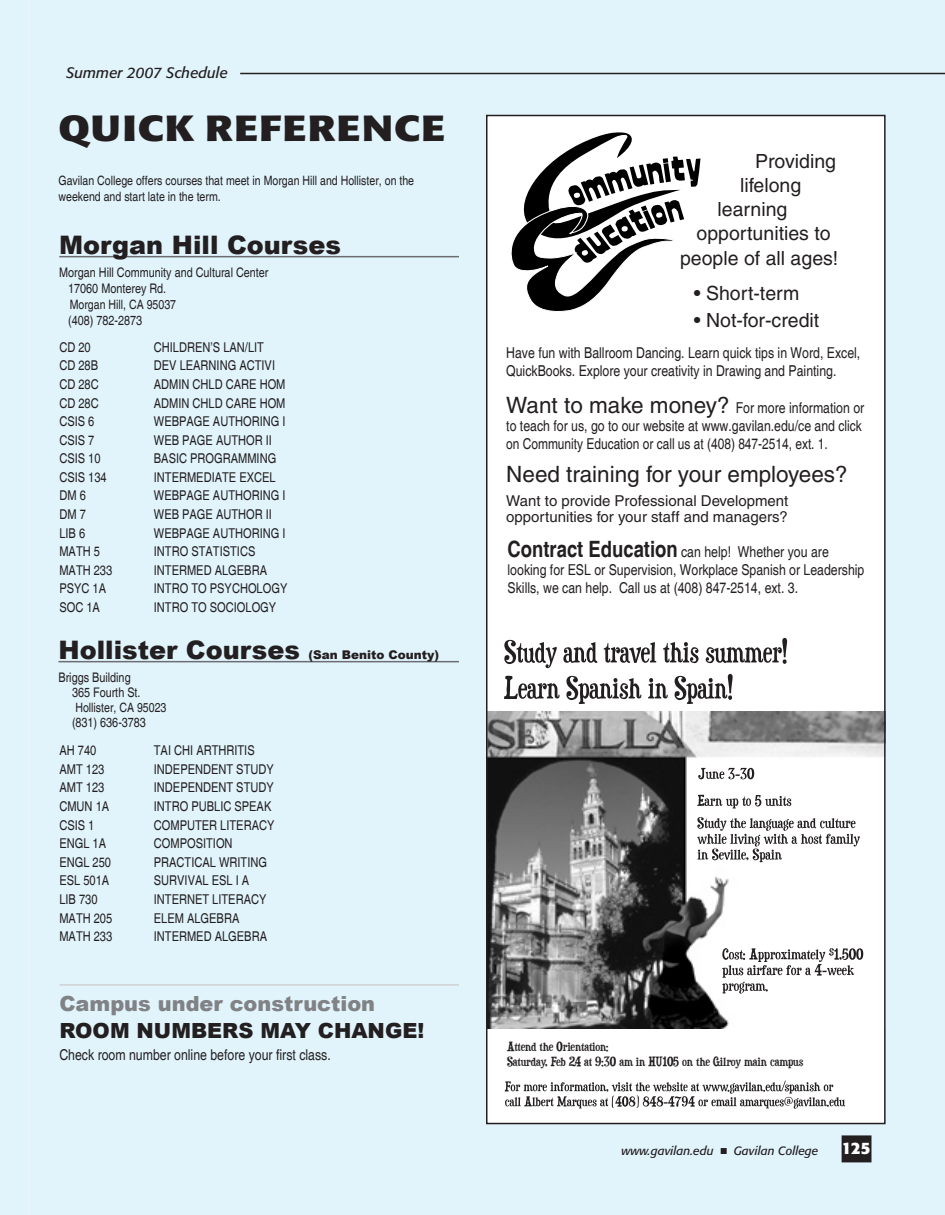
<style>
.page{position:relative;width:945px;height:1215px;background:#fff}
.page>*{position:absolute;margin:0;border:0;box-sizing:border-box;transform-origin:0 0}
.t1{font:700 36px "Formata";color:#231f20;scale:1.2 1}
.t2{font:900 25.5px "Arial";color:#231f20}
.t3{font:22.5px "Helvetica";color:#231f20}
.t4{font:900 20.85px "Arial";color:#808285}
.t5{font:900 20.85px "Arial";color:#231f20}
.t6{font:19.5px "Helvetica";color:#231f20}
.t7{font:700 16.5px "Formata";color:#fff}
.t8{font:condensed 15px/18px "Helvetica";color:#231f20}
.t9{font:15px/16.5px "Helvetica";color:#231f20}
.t10{font:italic 15px "Formata";color:#231f20}
.t11{font:condensed 13.5px "Helvetica";color:#231f20}
.t12{font:condensed 13.2px/15px "Helvetica";color:#231f20}
.t13{font:condensed 12.9px/15.8px "Helvetica";color:#231f20}
.t14{font:12.9px/15.8px "Duality";color:#231f20}
.t15{font:900 12px "Arial";color:#231f20}
.t16{font:italic 12px "Formata";color:#231f20}
.s1{font-size:25.5px}
.s2{font-stretch:normal;font-size:22.5px}
.s3{font-weight:700;font-size:22.5px}
</style>
<div class="page">
<div style="left:28px;top:0;width:917px;height:1215px;background:#e1f4fc"></div>
<div style="left:843px;top:1137px;width:27px;height:24px;background:#231f20"></div>
<div style="left:842px;top:1135px;width:30px;height:27px;border:3px solid #231f20"></div>
<div style="left:0;top:0;width:28px;height:1215px;background:#e1f4fc"></div>
<svg style="left:721px;top:1148px;width:6px;height:6px"></svg>
<hr style="left:240px;top:73px;width:705px;height:1px;background:#231f20">
<div style="left:487px;top:116px;width:398px;height:1008px;background:#fff"></div>
<hr style="left:58px;top:661px;width:401px;height:1px;background:#6c6d70">
<hr style="left:59px;top:256px;width:400px;height:1px;background:#6c6d70">
<svg style="left:511px;top:132px;width:190px;height:180px"></svg>
<hr style="left:59px;top:984px;width:400px;height:2px;background:#d1d2d4">
<img style="left:489px;top:712px;width:394px;height:317px">
<div style="left:486px;top:115px;width:400px;height:1009px;border:2px solid #231f20"></div>
<svg style="left:722px;top:948px;width:141px;height:46px"></svg>
<svg style="left:505px;top:1081px;width:340px;height:28px"></svg>
<svg style="left:697px;top:795px;width:94px;height:14px"></svg>
<svg style="left:697px;top:817px;width:163px;height:45px"></svg>
<svg style="left:698px;top:768px;width:56px;height:11px"></svg>
<svg style="left:504px;top:638px;width:283px;height:30px"></svg>
<svg style="left:504px;top:674px;width:229px;height:30px"></svg>
<p class="t10" style="left:66px;top:64px;width:163px">Summer 2007 Schedule</p>
<h1 class="t1" style="left:58px;top:106px;width:48px">QUIC</h1>
<h1 class="t1" style="left:165px;top:106px;width:57px">K REFERENCE</h1>
<p class="t13" style="left:58px;top:173px;width:357px">Gavilan College offers courses that meet in Morgan Hill and Hollister, on the weekend and start late in the term.</p>
<h2 class="t2" style="left:59px;top:226px;width:283px">Morgan Hill Courses</h2>
<p class="t12" style="left:68px;top:265px;width:202px;line-height:15.8px;text-indent:-9px">Morgan Hill Community and Cultural Center<br>17060 Monterey Rd.</p>
<p class="t13" style="left:70px;top:297px;width:108px">Morgan Hill, CA 95037</p>
<p class="t12" style="left:68px;top:313px;width:76px">(408) 782-2873</p>
<p class="t11" style="left:59px;top:339px;width:33px">CD 20</p>
<p class="t11" style="left:154px;top:339px;width:112px">CHILDREN’S LAN/LIT</p>
<p class="t11" style="left:59px;top:358px;width:40px">CD 28B</p>
<p class="t11" style="left:154px;top:358px;width:123px">DEV LEARNING ACTIVI</p>
<p class="t11" style="left:59px;top:376px;width:41px">CD 28C</p>
<p class="t11" style="left:154px;top:376px;width:133px">ADMIN CHLD CARE HOM</p>
<p class="t11" style="left:59px;top:395px;width:41px">CD 28C</p>
<p class="t11" style="left:154px;top:395px;width:133px">ADMIN CHLD CARE HOM</p>
<p class="t11" style="left:59px;top:413px;width:37px">CSIS 6</p>
<p class="t11" style="left:154px;top:413px;width:133px">WEBPAGE AUTHORING I</p>
<p class="t11" style="left:59px;top:432px;width:37px">CSIS 7</p>
<p class="t11" style="left:154px;top:432px;width:120px">WEB PAGE AUTHOR II</p>
<p class="t11" style="left:59px;top:451px;width:43px">CSIS 10</p>
<p class="t11" style="left:154px;top:451px;width:124px">BASIC PROGRAMMING</p>
<p class="t11" style="left:59px;top:469px;width:49px">CSIS 134</p>
<p class="t11" style="left:154px;top:469px;width:123px">INTERMEDIATE EXCEL</p>
<p class="t11" style="left:59px;top:488px;width:28px">DM 6</p>
<p class="t11" style="left:154px;top:488px;width:133px">WEBPAGE AUTHORING I</p>
<p class="t11" style="left:59px;top:506px;width:28px">DM 7</p>
<p class="t11" style="left:154px;top:506px;width:120px">WEB PAGE AUTHOR II</p>
<p class="t11" style="left:59px;top:525px;width:27px">LIB 6</p>
<p class="t11" style="left:154px;top:525px;width:133px">WEBPAGE AUTHORING I</p>
<p class="t11" style="left:59px;top:544px;width:42px">MATH 5</p>
<p class="t11" style="left:154px;top:544px;width:103px">INTRO STATISTICS</p>
<p class="t11" style="left:59px;top:562px;width:54px">MATH 233</p>
<p class="t11" style="left:154px;top:562px;width:115px">INTERMED ALGEBRA</p>
<p class="t11" style="left:59px;top:581px;width:48px">PSYC 1A</p>
<p class="t11" style="left:154px;top:581px;width:135px">INTRO TO PSYCHOLOGY</p>
<p class="t11" style="left:59px;top:599px;width:42px">SOC 1A</p>
<p class="t11" style="left:154px;top:599px;width:124px">INTRO TO SOCIOLOGY</p>
<p class="t15" style="left:58px;top:646px;width:382px"><span class="s1">Hollister Courses</span> (San Benito County)</p>
<p class="t12" style="left:72px;top:670px;width:70px;text-indent:-14px">Briggs Building<br>365 Fourth St.</p>
<p class="t13" style="left:75px;top:699px;width:93px">Hollister, CA 95023</p>
<p class="t12" style="left:72px;top:715px;width:76px">(831) 636-3783</p>
<p class="t11" style="left:59px;top:743px;width:38px">AH 740</p>
<p class="t11" style="left:154px;top:743px;width:102px">TAI CHI ARTHRITIS</p>
<p class="t11" style="left:59px;top:761px;width:46px">AMT 123</p>
<p class="t11" style="left:154px;top:761px;width:121px">INDEPENDENT STUDY</p>
<p class="t11" style="left:59px;top:780px;width:46px">AMT 123</p>
<p class="t11" style="left:154px;top:780px;width:121px">INDEPENDENT STUDY</p>
<p class="t11" style="left:59px;top:798px;width:51px">CMUN 1A</p>
<p class="t11" style="left:154px;top:798px;width:119px">INTRO PUBLIC SPEAK</p>
<p class="t11" style="left:59px;top:817px;width:37px">CSIS 1</p>
<p class="t11" style="left:154px;top:817px;width:122px">COMPUTER LITERACY</p>
<p class="t11" style="left:59px;top:836px;width:48px">ENGL 1A</p>
<p class="t11" style="left:154px;top:836px;width:80px">COMPOSITION</p>
<p class="t11" style="left:59px;top:854px;width:53px">ENGL 250</p>
<p class="t11" style="left:154px;top:854px;width:115px">PRACTICAL WRITING</p>
<p class="t11" style="left:59px;top:873px;width:51px">ESL 501A</p>
<p class="t11" style="left:154px;top:873px;width:97px">SURVIVAL ESL I A</p>
<p class="t11" style="left:59px;top:891px;width:40px">LIB 730</p>
<p class="t11" style="left:154px;top:891px;width:114px">INTERNET LITERACY</p>
<p class="t11" style="left:59px;top:910px;width:54px">MATH 205</p>
<p class="t11" style="left:154px;top:910px;width:87px">ELEM ALGEBRA</p>
<p class="t11" style="left:59px;top:928px;width:54px">MATH 233</p>
<p class="t11" style="left:154px;top:928px;width:115px">INTERMED ALGEBRA</p>
<h3 class="t4" style="left:59px;top:989px;width:317px">Campus under construction</h3>
<h3 class="t5" style="left:59px;top:1015px;width:276px">Room numbers may cha</h3>
<h3 class="t5" style="left:368px;top:1015px;width:58px">nge!</h3>
<p class="t8" style="left:59px;top:1046px;width:273px">Check room number online before your first class.</p>
<h3 class="t6" style="left:755px;top:149px;width:82px">Providing</h3>
<h3 class="t6" style="left:740px;top:173px;width:63px">lifelong</h3>
<h3 class="t6" style="left:718px;top:197px;width:71px">learning</h3>
<h3 class="t6" style="left:697px;top:221px;width:136px">opportunities to</h3>
<h3 class="t6" style="left:680px;top:247px;width:160px">people of all ages!</h3>
<h3 class="t6" style="left:694px;top:282px;width:107px">• Short-term</h3>
<h3 class="t6" style="left:694px;top:309px;width:127px">• Not-for-credit</h3>
<p class="t8" style="left:506px;top:344px;width:356px">Have fun with Ballroom Dancing. Learn quick tips in Word, Excel,<br>QuickBooks. Explore your creativity in Drawing and Painting.</p>
<p class="t8" style="left:506px;top:399px;width:360px"><span class="s2">Want to make money?</span> For more information or to teach for us, go to our website at www.gavilan.edu/ce and click on Community Education or call us at (408) 847-2514, ext. 1.</p>
<h3 class="t3" style="left:506px;top:462px;width:343px">Need training for your employees?</h3>
<p class="t9" style="left:506px;top:492px;width:284px">Want to provide Professional Development opportunities for your staff and managers?</p>
<p class="t8" style="left:508px;top:543px;width:358px"><span class="s3">Contract Education</span> can help! Whether you are looking for ESL or Supervision, Workplace Spanish or Leadership<br>Skills, we can help. Call us at (408) 847-2514, ext. 3.</p>
<p class="t14" style="left:507px;top:1038px;width:298px">Attend the Orientation:<br>Saturday, Feb 24 at 9:30 am in HU105 on the Gilroy main campus</p>
<p class="t16" style="left:621px;top:1144px;width:94px">www.gavilan.edu</p>
<p class="t16" style="left:734px;top:1144px;width:86px">Gavilan College</p>
<p class="t7" style="left:842px;top:1138px;width:30px">125</p>
</div>
